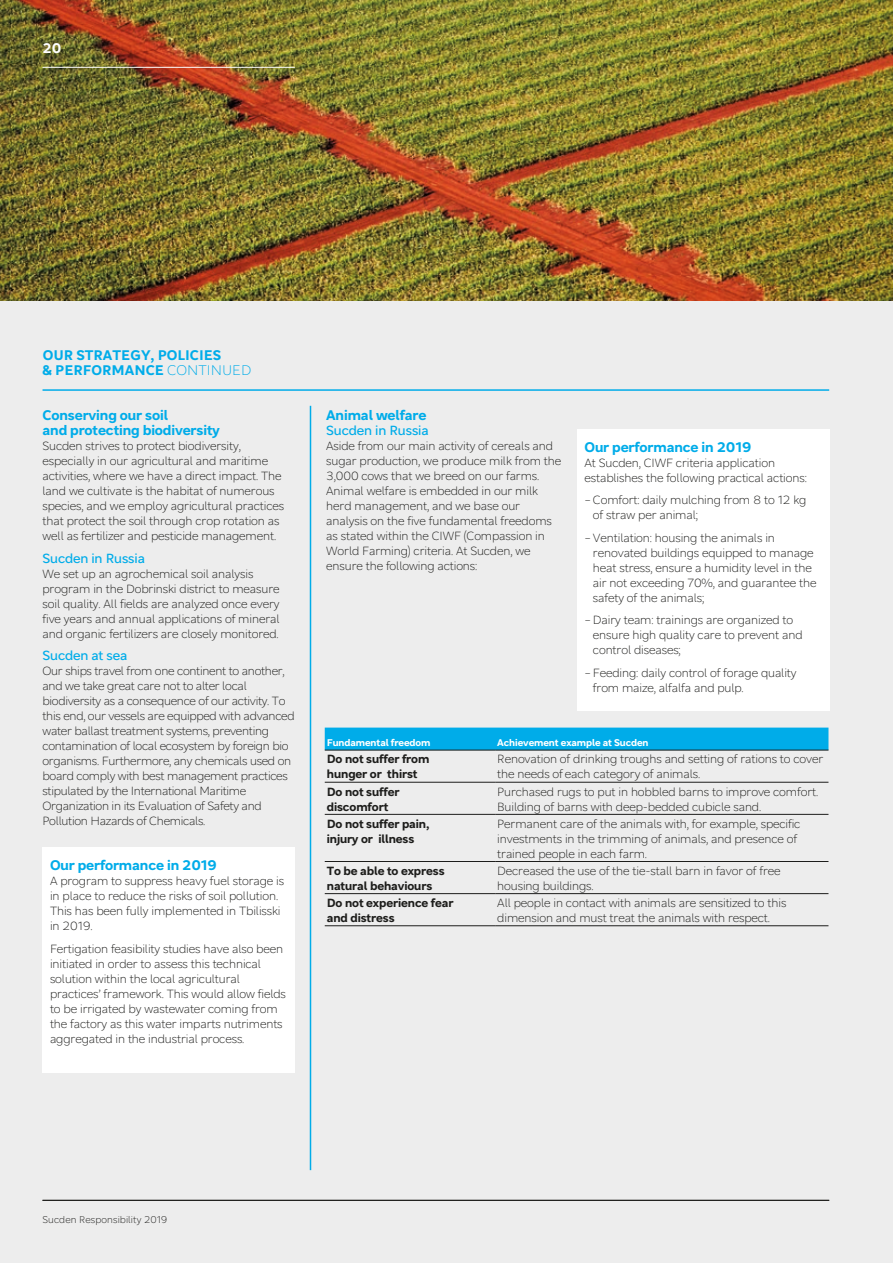
<style>
.page{position:relative;width:893px;height:1263px;background:#fff}
.page>*{position:absolute;margin:0;border:0;box-sizing:border-box;transform-origin:0 0}
.t1{font:700 15px/15px "Sucden Sans";letter-spacing:-.01em;color:#00ace9}
.t2{font:700 15px "Sucden Sans";color:#fff}
.t3{font:14.25px "Sucden Sans";letter-spacing:-.01em;color:#00ace9}
.t4{font:300 12.75px/15px "Sucden Sans";letter-spacing:-.01em;color:#1d1d1b}
.t5{font:700 12.75px/15px "Sucden Sans";letter-spacing:-.01em;color:#1d1d1b}
.t6{font:700 10.5px "Sucden Sans";letter-spacing:-.01em;color:#fff}
.t7{font:300 10.5px "Sucden Sans";letter-spacing:.005em;color:#1d1d1b}
.s1{font-weight:300}
</style>
<div class="page">
<div style="left:0;top:300px;width:893px;height:963px;background:#ededed"></div>
<img style="left:0;top:0;width:893px;height:300px">
<hr style="left:310px;top:406px;width:1px;height:764px;background:#00ace9">
<div style="left:43px;top:848px;width:252px;height:225px;background:#fff"></div>
<div style="left:577px;top:429px;width:252px;height:282px;background:#fff"></div>
<div style="left:325px;top:728px;width:503px;height:22px;background:#00ace9"></div>
<hr style="left:325px;top:782px;width:170px;height:1px;background:#1d1d1b">
<hr style="left:495px;top:782px;width:333px;height:1px;background:#1d1d1b">
<hr style="left:325px;top:814px;width:170px;height:1px;background:#1d1d1b">
<hr style="left:495px;top:814px;width:333px;height:1px;background:#1d1d1b">
<hr style="left:325px;top:861px;width:170px;height:1px;background:#1d1d1b">
<hr style="left:495px;top:861px;width:333px;height:1px;background:#1d1d1b">
<hr style="left:325px;top:893px;width:170px;height:1px;background:#1d1d1b">
<hr style="left:495px;top:893px;width:333px;height:1px;background:#1d1d1b">
<hr style="left:325px;top:925px;width:170px;height:1px;background:#1d1d1b">
<hr style="left:495px;top:925px;width:333px;height:1px;background:#1d1d1b">
<hr style="left:325px;top:750px;width:170px;height:1px;background:#1d1d1b">
<hr style="left:495px;top:750px;width:333px;height:1px;background:#1d1d1b">
<hr style="left:43px;top:389px;width:786px;height:2px;background:#00ace9">
<hr style="left:43px;top:1200px;width:786px;height:1px;background:#1d1d1b">
<hr style="left:43px;top:67px;width:252px;height:1px;background:#fff">
<p class="t2" style="left:43px;top:37px;width:20px">20</p>
<p class="t1" style="left:43px;top:347px;width:210px">OUR STRATEGY, POLICIES<br>&amp; PERFORMANCE <span class="s1">CONTINUED</span></p>
<p class="t1" style="left:43px;top:407px;width:179px">Conserving our soil<br>and protecting biodiversity</p>
<p class="t4" style="left:43px;top:437px;width:243px">Sucden strives to protect biodiversity, especially in our agricultural and maritime activities, where we have a direct impact. The land we cultivate is the habitat of numerous species, and we employ agricultural practices that protect the soil through crop rotation as well as fertilizer and pesticide management.</p>
<p class="t3" style="left:43px;top:548px;width:104px">Sucden in Russia</p>
<p class="t4" style="left:43px;top:565px;width:239px">We set up an agrochemical soil analysis program in the Dobrinski district to measure soil quality. All fields are analyzed once every five years and annual applications of mineral and organic fertilizers are closely monitored.</p>
<p class="t3" style="left:43px;top:645px;width:86px">Sucden at sea</p>
<p class="t4" style="left:43px;top:662px;width:254px">Our ships travel from one continent to another, and we take great care not to alter local biodiversity as a consequence of our activity. To this end, our vessels are equipped with advanced water ballast treatment systems, preventing contamination of local ecosystem by foreign bio organisms. Furthermore, any chemicals used on board comply with best management practices stipulated by the International Maritime Organization in its Evaluation of Safety and Pollution Hazards of Chemicals.</p>
<p class="t1" style="left:50px;top:857px;width:168px">Our performance in 2019</p>
<p class="t4" style="left:50px;top:872px;width:236px">A program to suppress heavy fuel storage is in place to reduce the risks of soil pollution.<br>This has been fully implemented in Tbilisski in 2019.</p>
<p class="t4" style="left:50px;top:940px;width:237px">Fertigation feasibility studies have also been initiated in order to assess this technical solution within the local agricultural practices’ framework. This would allow fields to be irrigated by wastewater coming from the factory as this water imparts nutriments aggregated in the industrial process.</p>
<p class="t1" style="left:326px;top:407px;width:102px">Animal welfare</p>
<p class="t3" style="left:326px;top:420px;width:104px">Sucden in Russia</p>
<p class="t4" style="left:326px;top:437px;width:237px">Aside from our main activity of cereals and sugar production, we produce milk from the 3,000 cows that we breed on our farms.<br>Animal welfare is embedded in our milk herd management, and we base our analysis on the five fundamental freedoms as stated within the CIWF (Compassion in World Farming) criteria. At Sucden, we ensure the following actions:</p>
<p class="t1" style="left:584px;top:438px;width:168px">Our performance in 2019</p>
<p class="t4" style="left:584px;top:454px;width:224px">At Sucden, CIWF criteria application establishes the following practical actions:</p>
<p class="t4" style="left:593px;top:491px;width:215px;text-indent:-9px">– Comfort: daily mulching from 8 to 12 kg of straw per animal;</p>
<p class="t4" style="left:593px;top:529px;width:225px;text-indent:-9px">– Ventilation: housing the animals in renovated buildings equipped to manage heat stress, ensure a humidity level in the air not exceeding 70%, and guarantee the safety of the animals;</p>
<p class="t4" style="left:593px;top:611px;width:211px;text-indent:-9px">– Dairy team: trainings are organized to ensure high quality care to prevent and control diseases;</p>
<p class="t4" style="left:593px;top:664px;width:205px;text-indent:-9px">– Feeding: daily control of forage quality from maize, alfalfa and pulp.</p>
<p class="t6" style="left:327px;top:735px;width:105px">Fundamental freedom</p>
<p class="t6" style="left:497px;top:735px;width:153px">Achievement example at Sucden</p>
<p class="t5" style="left:327px;top:751px;width:104px">Do not suffer from hunger or thirst</p>
<p class="t4" style="left:497px;top:751px;width:328px">Renovation of drinking troughs and setting of rations to cover the needs of each category of animals.</p>
<p class="t5" style="left:327px;top:783px;width:74px">Do not suffer discomfort</p>
<p class="t4" style="left:497px;top:783px;width:322px">Purchased rugs to put in hobbled barns to improve comfort.<br>Building of barns with deep-bedded cubicle sand.</p>
<p class="t5" style="left:327px;top:815px;width:104px">Do not suffer pain, injury or illness</p>
<p class="t4" style="left:497px;top:815px;width:305px">Permanent care of the animals with, for example, specific investments in the trimming of animals, and presence of trained people in each farm.</p>
<p class="t5" style="left:327px;top:862px;width:119px">To be able to express natural behaviours</p>
<p class="t4" style="left:497px;top:862px;width:285px">Decreased the use of the tie-stall barn in favor of free housing buildings.</p>
<p class="t5" style="left:327px;top:894px;width:128px">Do not experience fear and distress</p>
<p class="t4" style="left:497px;top:894px;width:291px">All people in contact with animals are sensitized to this dimension and must treat the animals with respect.</p>
<p class="t7" style="left:43px;top:1211px;width:126px">Sucden Responsibility 2019</p>
</div>
